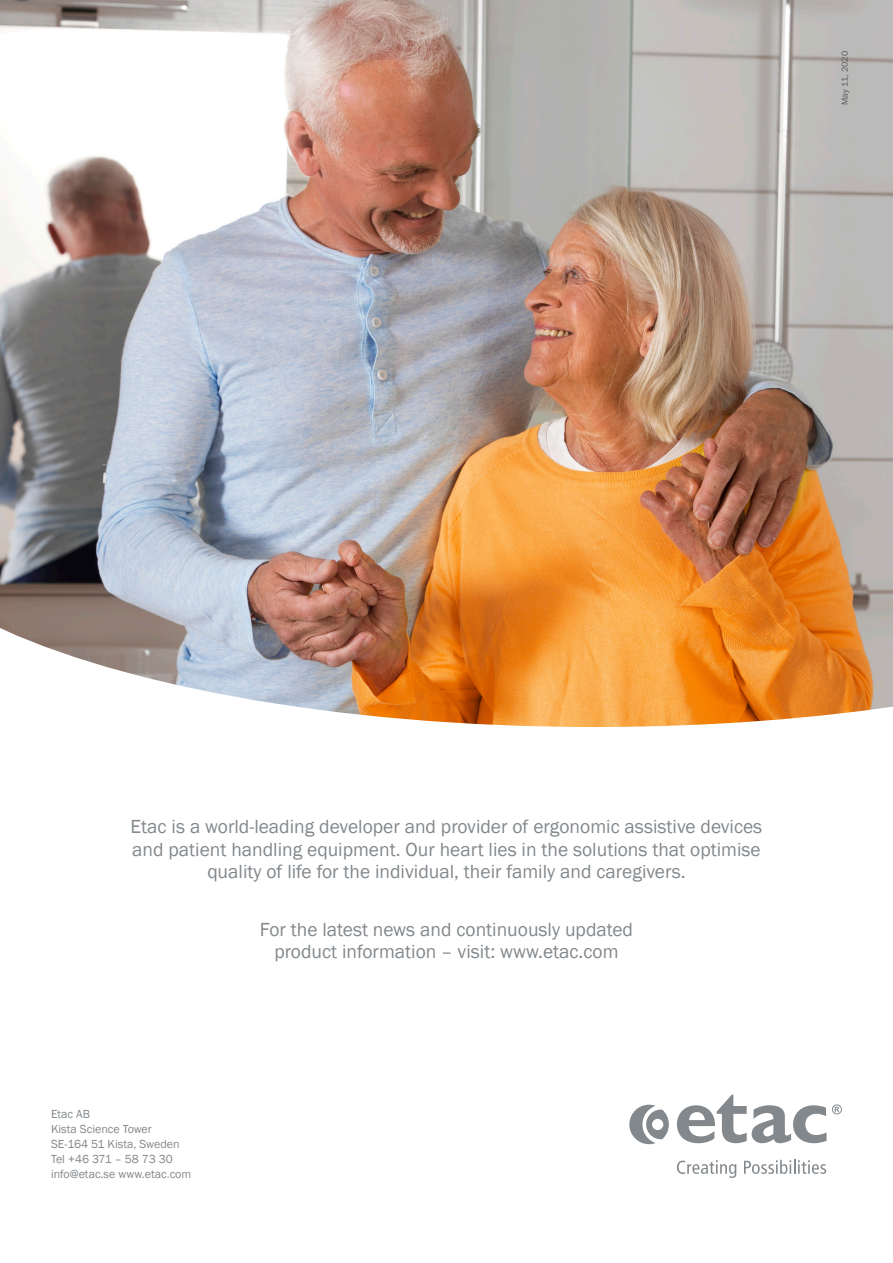
<style>
.page{position:relative;width:893px;height:1263px;background:#fff}
.page>*{position:absolute;margin:0;border:0;box-sizing:border-box;transform-origin:0 0}
.t1{font:19.5px/22.5px "Franklin Gothic";color:#83888c;text-align:center}
.t2{font:12px/15px "Franklin Gothic";color:#83888c}
.t3{font:9px "Franklin Gothic URW Boo";color:#57585a}
</style>
<div class="page">
<img style="left:0;top:0;width:893px;height:618px">
<svg style="left:0;top:618px;width:893px;height:558px"></svg>
<svg style="left:677px;top:1094px;width:165px;height:49px"></svg>
<svg style="left:629px;top:1105px;width:40px;height:39px"></svg>
<svg style="left:677px;top:1160px;width:59px;height:18px"></svg>
<svg style="left:744px;top:1160px;width:82px;height:14px"></svg>
<p class="t3" style="left:839px;top:105px;width:56px;rotate:-90deg">May 11, 2020</p>
<p class="t1" style="left:131px;top:816px;width:633px">Etac is a world-leading developer and provider of ergonomic assistive devices and patient handling equipment. Our heart lies in the solutions that optimise quality of life for the individual, their family and caregivers.</p>
<p class="t2" style="left:51px;top:1107px;width:142px">Etac AB<br>Kista Science Tower<br>SE-164 51 Kista, Sweden<br>Tel +46 371 – 58 73 30 info@etac.se www.etac.com</p>
<p class="t1" style="left:260px;top:918px;width:375px">For the latest news and continuously updated product information – visit: www.etac.com</p>
</div>
